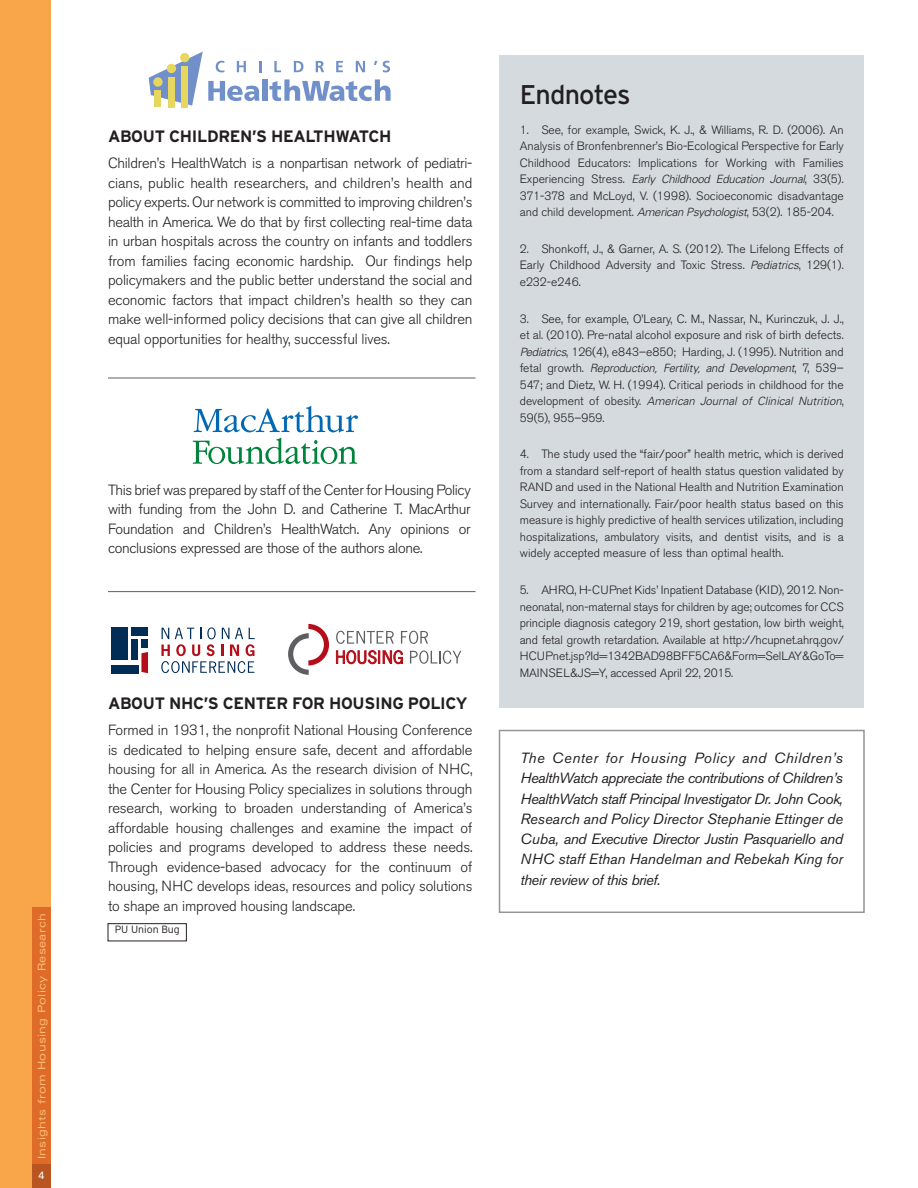
<style>
.page{position:relative;width:918px;height:1188px;background:#fff}
.page>*{position:absolute;margin:0;border:0;box-sizing:border-box;transform-origin:0 0}
.Headline_B{font:27px "Interstate";letter-spacing:-.03em;color:#231f20}
.subheadB{font:700 16.5px "Interstate";letter-spacing:-.02em;color:#231f20}
.text{font:300 14.7px/19.5px "Akzidenz Grotesk BE";letter-spacing:-.01em;color:#231f20;text-align:justify}
.text_ital{font:italic 14.7px/20.2px "Akzidenz Grotesk BE";color:#231f20;text-align:justify}
.t1{font:300 12px/16.5px "Akzidenz Grotesk BE";color:#231f20;text-align:justify}
.t2{font:italic 300 11.4px "Univers";letter-spacing:-.02em;color:#231f20}
.t3{font:italic 300 11.4px "Univers";color:#231f20}
.t4{font:expanded 10.5px "Univers";letter-spacing:.03em;color:#fcc07c}
.t5{font:300 10.5px "Interstate";color:#231f20}
.t6{font:10.5px "Univers";color:#fff}
.s1{font-family:"Akzidenz Grotesk BE";font-style:normal;font-size:12px}
.s2{font-family:"Univers";font-style:italic;font-size:11.4px}
</style>
<div class="page">
<svg style="left:193px;top:406px;width:165px;height:58px"></svg>
<svg style="left:274px;top:61px;width:7px;height:11px"></svg>
<svg style="left:294px;top:61px;width:9px;height:11px"></svg>
<svg style="left:316px;top:61px;width:8px;height:11px"></svg>
<svg style="left:336px;top:61px;width:7px;height:11px"></svg>
<svg style="left:356px;top:61px;width:9px;height:11px"></svg>
<svg style="left:383px;top:61px;width:7px;height:11px"></svg>
<svg style="left:149px;top:52px;width:112px;height:54px"></svg>
<div style="left:262px;top:79px;width:6px;height:22px;background:#7190c9"></div>
<svg style="left:269px;top:79px;width:122px;height:22px"></svg>
<div style="left:153px;top:77px;width:10px;height:10px;background:#e8d75e;border-radius:50%"></div>
<div style="left:167px;top:64px;width:9px;height:9px;background:#e8d75e;border-radius:50%"></div>
<div style="left:180px;top:53px;width:9px;height:9px;background:#e8d75e;border-radius:50%"></div>
<div style="left:154px;top:91px;width:7px;height:16px;background:#e8d75e"></div>
<div style="left:168px;top:77px;width:7px;height:30px;background:#e8d75e"></div>
<div style="left:182px;top:66px;width:6px;height:41px;background:#e8d75e"></div>
<div style="left:500px;top:55px;width:364px;height:652px;background:#d4dade"></div>
<svg style="left:161px;top:627px;width:94px;height:46px"></svg>
<div style="left:111px;top:628px;width:17px;height:32px;background:#002c55"></div>
<div style="left:131px;top:628px;width:17px;height:8px;background:#002c55"></div>
<div style="left:131px;top:640px;width:7px;height:20px;background:#002c55"></div>
<div style="left:141px;top:640px;width:7px;height:8px;background:#002c55"></div>
<svg style="left:141px;top:652px;width:7px;height:21px"></svg>
<div style="left:111px;top:665px;width:27px;height:8px;background:#002c55"></div>
<svg style="left:288px;top:624px;width:41px;height:51px"></svg>
<svg style="left:336px;top:631px;width:125px;height:33px"></svg>
<hr style="left:108px;top:378px;width:368px;height:1px;background:#5f5f62">
<hr style="left:108px;top:591px;width:368px;height:1px;background:#5f5f62">
<div style="left:499px;top:730px;width:366px;height:183px;border:2px solid #939598"></div>
<div style="left:108px;top:923px;width:79px;height:18px;border:1px solid #231f20"></div>
<div style="left:0;top:0;width:51px;height:1188px;background:#f9a64a"></div>
<div style="left:32px;top:907px;width:19px;height:257px;background:#de6b27"></div>
<div style="left:32px;top:1164px;width:19px;height:24px;background:#b95521"></div>
<p class="t4" style="left:36px;top:1159px;width:247px;rotate:-90deg">Insights from Housing Policy Research</p>
<p class="t6" style="left:39px;top:1170px;width:7px">4</p>
<p class="subheadB" style="left:108px;top:127px;width:285px">ABOUT CHILDREN’S HEALTHWATCH</p>
<p class="text" style="left:108px;top:154px;width:366px">Children’s HealthWatch is a nonpartisan network of pediatri&shy;cians, public health researchers, and children’s health and policy experts. Our network is committed to improving children’s health in America. We do that by first collecting real-time data in urban hospitals across the country on infants and toddlers from families facing economic hardship. Our findings help policymakers and the public better understand the social and economic factors that impact children’s health so they can make well-informed policy decisions that can give all children equal opportunities for healthy, successful lives.</p>
<p class="text" style="left:108px;top:480px;width:364px">This brief was prepared by staff of the Center for Housing Policy with funding from the John D. and Catherine T. MacArthur Foundation and Children’s HealthWatch. Any opinions or conclusions expressed are those of the authors alone.</p>
<p class="subheadB" style="left:108px;top:694px;width:361px">ABOUT NHC’S CENTER FOR HOUSING POLICY</p>
<p class="text" style="left:108px;top:721px;width:366px">Formed in 1931, the nonprofit National Housing Conference is dedicated to helping ensure safe, decent and affordable housing for all in America. As the research division of NHC, the Center for Housing Policy specializes in solutions through research, working to broaden understanding of America’s affordable housing challenges and examine the impact of policies and programs developed to address these needs.<br>Through evidence-based advocacy for the continuum of housing, NHC develops ideas, resources and policy solutions to shape an improved housing landscape.</p>
<p class="t5" style="left:115px;top:923px;width:66px">PU Union Bug</p>
<p class="Headline_B" style="left:520px;top:79px;width:112px">Endnotes</p>
<p class="t1" style="left:520px;top:121px;width:326px">1. See, for example, Swick, K. J., &amp; Williams, R. D. (2006). An Analysis of Bronfenbrenner’s Bio-Ecological Perspective for Early Childhood Educators: Implications for Working with Families</p>
<p class="t2" style="left:520px;top:172px;width:326px"><span class="s1">Experiencing Stress.</span> Early Childhood Education Journal<span class="s1">, 33(5).</span></p>
<p class="t1" style="left:520px;top:187px;width:326px">371-378 and McLoyd, V. (1998). Socioeconomic disadvantage and child development. <span class="s2">American Psychologist</span>, 53(2). 185-204.</p>
<p class="t1" style="left:520px;top:241px;width:326px">2. Shonkoff, J., &amp; Garner, A. S. (2012). The Lifelong Effects of Early Childhood Adversity and Toxic Stress. <span class="s2">Pediatrics</span>, 129(1). e232-e246.</p>
<p class="t1" style="left:520px;top:310px;width:326px">3. See, for example, O’Leary, C. M., Nassar, N., Kurinczuk, J. J., et al. (2010). Pre-natal alcohol exposure and risk of birth defects.<br><span class="s2">Pediatrics</span>, 126(4), e843–e850; Harding, J. (1995). Nutrition and</p>
<p class="t2" style="left:520px;top:361px;width:326px"><span class="s1">fetal growth.</span> Reproduction, Fertility, and Development<span class="s1">, 7, 539–</span></p>
<p class="t1" style="left:520px;top:376px;width:325px">547; and Dietz, W. H. (1994). Critical periods in childhood for the</p>
<p class="t3" style="left:520px;top:394px;width:326px"><span class="s1">development of obesity.</span> American Journal of Clinical Nutrition<span class="s1">,</span></p>
<p class="t1" style="left:520px;top:409px;width:86px">59(5), 955–959.</p>
<p class="t1" style="left:520px;top:446px;width:326px">4. The study used the “fair/poor” health metric, which is derived from a standard self-report of health status question validated by RAND and used in the National Health and Nutrition Examination Survey and internationally. Fair/poor health status based on this measure is highly predictive of health services utilization, including hospitalizations, ambulatory visits, and dentist visits, and is a widely accepted measure of less than optimal health.</p>
<p class="t1" style="left:520px;top:582px;width:326px">5. AHRQ, H-CUPnet Kids’ Inpatient Database (KID), 2012. Non&shy;neonatal, non-maternal stays for children by age; outcomes for CCS principle diagnosis category 219, short gestation, low birth weight, and fetal growth retardation. Available at http://hcupnet.ahrq.gov/ HCUPnet.jsp?Id=1342BAD98BFF5CA6&amp;Form=SelLAY&amp;GoTo= MAINSEL&amp;JS=Y, accessed April 22, 2015.</p>
<p class="text_ital" style="left:520px;top:748px;width:324px">The Center for Housing Policy and Children’s HealthWatch appreciate the contributions of Children’s HealthWatch staff Principal Investigator Dr. John Cook, Research and Policy Director Stephanie Ettinger de Cuba, and Executive Director Justin Pasquariello and NHC staff Ethan Handelman and Rebekah King for their review of this brief.</p>
</div>
